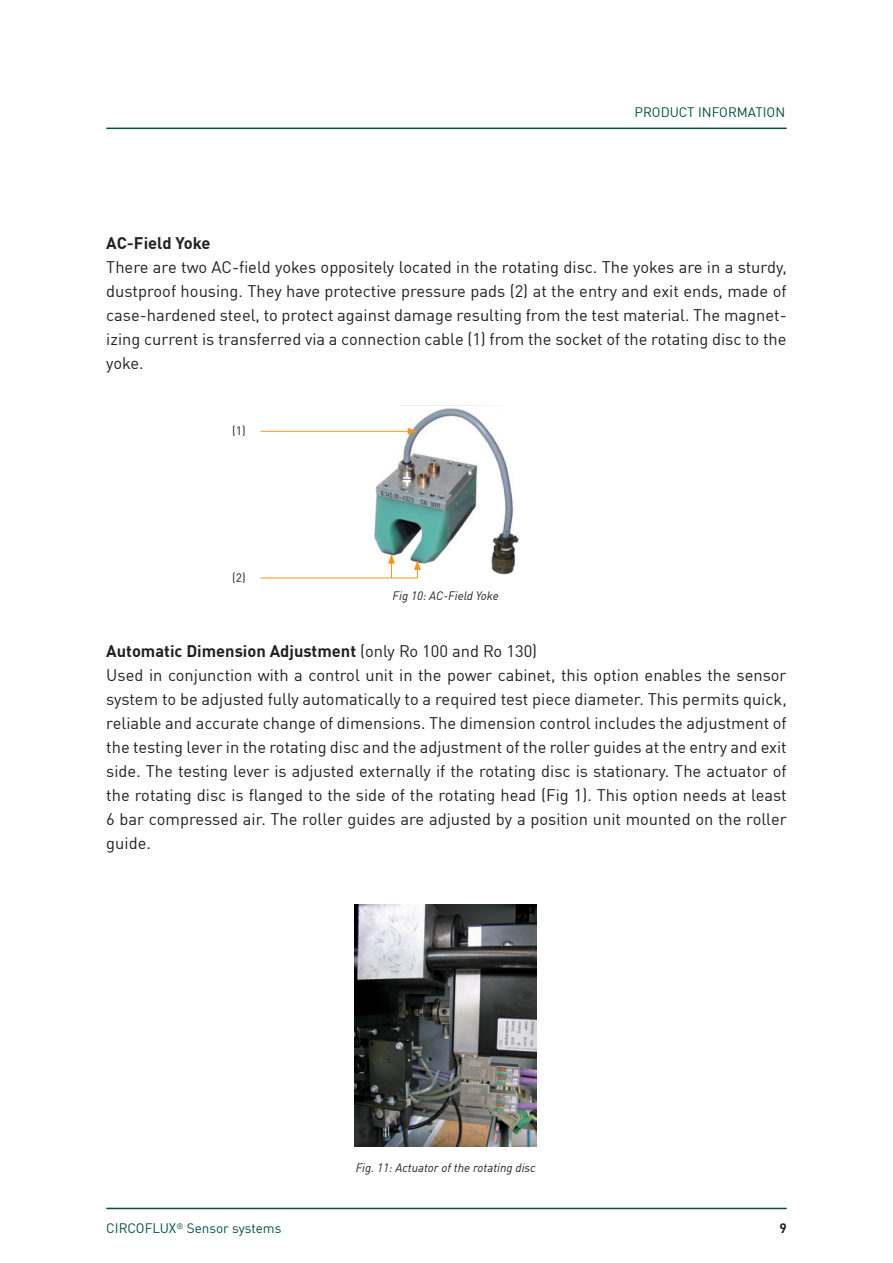
<style>
.page{position:relative;width:893px;height:1263px;background:#fff}
.page>*{position:absolute;margin:0;border:0;box-sizing:border-box;transform-origin:0 0}
.t1{font:16.5px/24px "DIN Offc";color:#231f20;text-align:justify}
.t2{font:700 16.5px "DIN Offc";letter-spacing:-.005em;color:#231f20}
.t3{font:13.5px "DIN Offc";color:#005042}
.t4{font:700 13.5px "DIN Offc";color:#231f20}
.t5{font:italic 12px "DIN Offc";color:#231f20}
.t6{font:12px "DIN Offc";color:#231f20}
.s1{font-weight:700}
</style>
<div class="page">
<hr style="left:106px;top:128px;width:681px;height:1px;background:#005042">
<hr style="left:106px;top:1208px;width:681px;height:1px;background:#005042">
<img style="left:370px;top:408px;width:149px;height:167px">
<img style="left:355px;top:904px;width:182px;height:243px">
<hr style="left:260px;top:431px;width:150px;height:1px;background:#f7941d">
<svg style="left:408px;top:428px;width:9px;height:7px"></svg>
<hr style="left:260px;top:578px;width:157px;height:1px;background:#f7941d">
<svg style="left:388px;top:554px;width:7px;height:24px"></svg>
<svg style="left:414px;top:560px;width:7px;height:18px"></svg>
<p class="t3" style="left:635px;top:103px;width:152px">PRODUCT INFORMATION</p>
<p class="t2" style="left:106px;top:232px;width:106px">AC-Field Yoke</p>
<p class="t1" style="left:106px;top:254px;width:682px">There are two AC-field yokes oppositely located in the rotating disc. The yokes are in a sturdy, dustproof housing. They have protective pressure pads (2) at the entry and exit ends, made of case-hardened steel, to protect against damage resulting from the test material. The magnet&shy;izing current is transferred via a connection cable (1) from the socket of the rotating disc to the yoke.</p>
<p class="t6" style="left:232px;top:424px;width:15px">(1)</p>
<p class="t6" style="left:232px;top:570px;width:15px">(2)</p>
<p class="t5" style="left:393px;top:588px;width:108px">Fig 10: AC-Field Yoke</p>
<p class="t1" style="left:106px;top:639px;width:682px;text-align:left"><span class="s1">Automatic Dimension Adjustment</span> (only Ro 100 and Ro 130)<br>Used in conjunction with a control unit in the power cabinet, this option enables the sensor system to be adjusted fully automatically to a required test piece diameter. This permits quick, reliable and accurate change of dimensions. The dimension control includes the adjustment of the testing lever in the rotating disc and the adjustment of the roller guides at the entry and exit side. The testing lever is adjusted externally if the rotating disc is stationary. The actuator of the rotating disc is flanged to the side of the rotating head (Fig 1). This option needs at least 6 bar compressed air. The roller guides are adjusted by a position unit mounted on the roller guide.</p>
<p class="t5" style="left:356px;top:1160px;width:182px">Fig. 11: Actuator of the rotating disc</p>
<p class="t3" style="left:106px;top:1220px;width:177px">CIRCOFLUX<sup>®</sup> Sensor systems</p>
<p class="t4" style="left:779px;top:1219px;width:9px">9</p>
</div>
